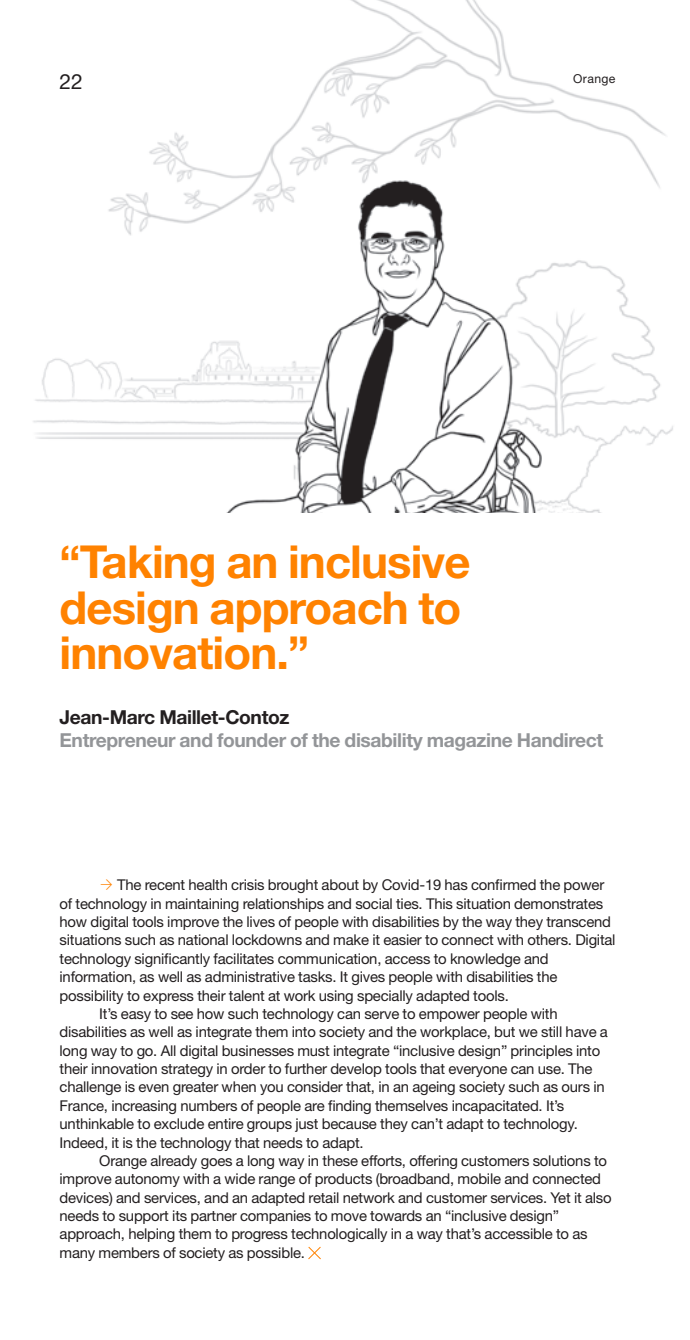
<style>
.page{position:relative;width:690px;height:1340px;background:#fff}
.page>*{position:absolute;margin:0;border:0;box-sizing:border-box;transform-origin:0 0}
.t1{font:700 45.5px/45.5px "Helvetica Neue LT Std";letter-spacing:-.02em;color:#ff8200}
.t2{font:21px "Helvetica Neue LT Std";color:#231f20}
.t3{font:700 19.25px/22.8px "Helvetica Neue LT Std";letter-spacing:-.02em;color:#939598}
.t4{font:14.88px/18.4px "Helvetica Neue LT Std";letter-spacing:-.015em;color:#231f20}
.t5{font:12.25px "Helvetica Neue LT Std";letter-spacing:.03em;color:#231f20}
.s1{color:#231f20}
.s2{font-family:"Flesh Plain";color:#ff8200}
</style>
<div class="page">
<img style="left:33px;top:0;width:640px;height:512px">
<svg style="left:308px;top:1246px;width:13px;height:13px"></svg>
<h2 class="t2" style="left:60px;top:69px;width:25px">22</h2>
<p class="t5" style="left:573px;top:71px;width:44px">Orange</p>
<p class="t1" style="left:60px;top:538px;width:412px">“Taking an inclusive design approach to innovation.”</p>
<p class="t3" style="left:60px;top:705px;width:545px"><span class="s1">Jean-Marc Maillet-Contoz<br></span>Entrepreneur and founder of the disability magazine Handirect</p>
<p class="t4" style="left:60px;top:875px;width:557px;text-indent:40px"><span class="s2">a</span> The recent health crisis brought about by Covid-19 has confirmed the power of technology in maintaining relationships and social ties. This situation demonstrates how digital tools improve the lives of people with disabilities by the way they transcend situations such as national lockdowns and make it easier to connect with others. Digital technology significantly facilitates communication, access to knowledge and information, as well as administrative tasks. It gives people with disabilities the possibility to express their talent at work using specially adapted tools.</p>
<p class="t4" style="left:60px;top:1004px;width:550px;text-indent:40px">It’s easy to see how such technology can serve to empower people with disabilities as well as integrate them into society and the workplace, but we still have a long way to go. All digital businesses must integrate “inclusive design” principles into their innovation strategy in order to further develop tools that everyone can use. The challenge is even greater when you consider that, in an ageing society such as ours in France, increasing numbers of people are finding themselves incapacitated. It’s unthinkable to exclude entire groups just because they can’t adapt to technology.<br>Indeed, it is the technology that needs to adapt.</p>
<p class="t4" style="left:60px;top:1151px;width:553px;text-indent:40px">Orange already goes a long way in these efforts, offering customers solutions to improve autonomy with a wide range of products (broadband, mobile and connected devices) and services, and an adapted retail network and customer services. Yet it also needs to support its partner companies to move towards an “inclusive design” approach, helping them to progress technologically in a way that’s accessible to as many members of society as possible.</p>
</div>
